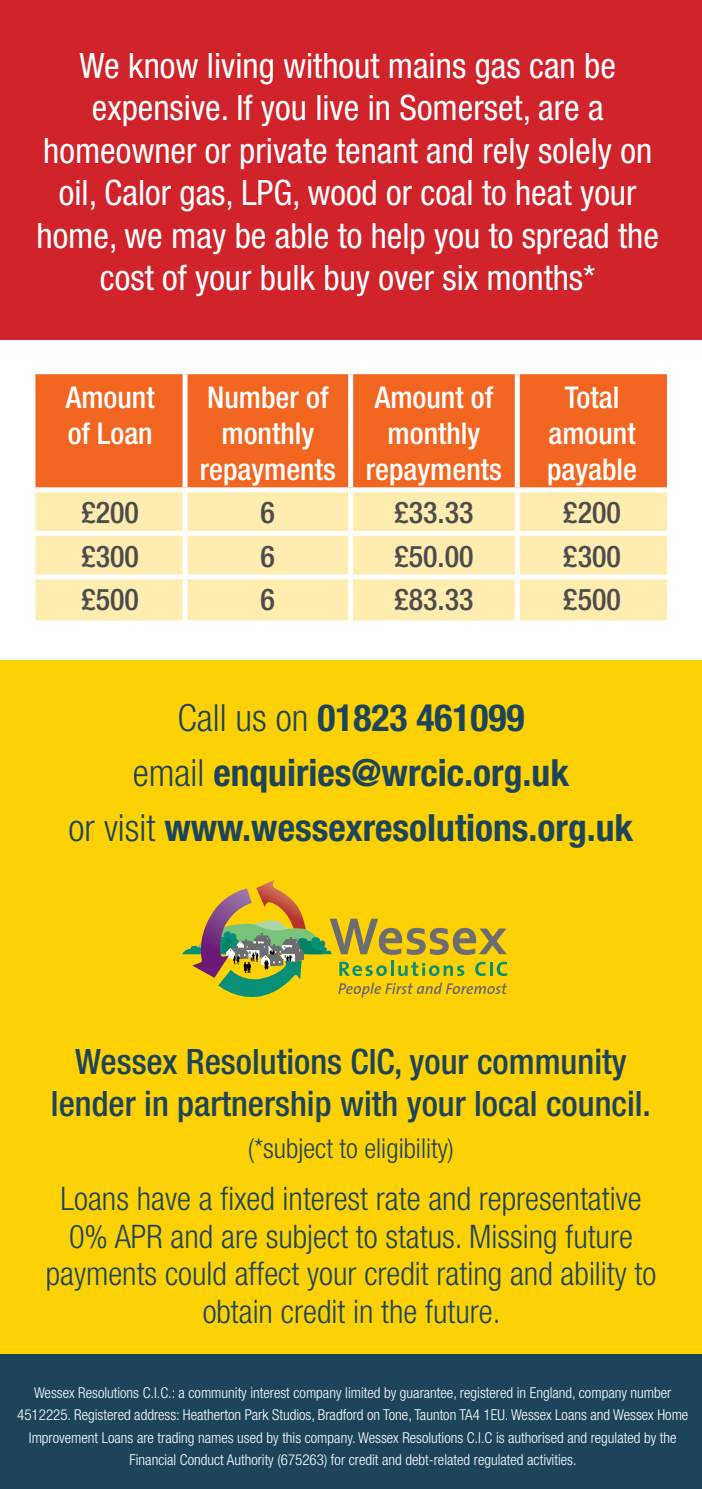
<style>
.page{position:relative;width:702px;height:1489px;background:#fff}
.page>*{position:absolute;margin:0;border:0;box-sizing:border-box;transform-origin:0 0}
.t1{font:700 condensed 37.5px "Helvetica Neue";color:#1d455a}
.t2{font:condensed 35px/42.5px "Helvetica Neue";color:#fff;text-align:center}
.t3{font:500 condensed 35px "Helvetica Neue";color:#1d455a}
.t4{font:300 condensed 32.5px/37.5px "Helvetica Neue";color:#1d455a;text-align:center}
.t5{font:500 condensed 30px/36px "Helvetica Neue";color:#fff;text-align:center}
.t6{font:500 condensed 30px "Helvetica Neue";color:#4b4c4d}
.t7{font:300 condensed 27.5px "Helvetica Neue";color:#1d455a}
.t8{font:300 condensed 15px/22.5px "Helvetica Neue";color:#fff;text-align:center}
.s1{font-weight:300}
</style>
<div class="page">
<div style="left:0;top:1354px;width:702px;height:134px;background:#1d455a"></div>
<div style="left:0;top:0;width:702px;height:339px;background:#d1232a"></div>
<div style="left:0;top:660px;width:702px;height:694px;background:#fed105"></div>
<svg style="left:182px;top:880px;width:325px;height:117px"></svg>
<div style="left:35px;top:374px;width:632px;height:113px;background:#f36621"></div>
<div style="left:35px;top:492px;width:632px;height:128px;background:#ffecaf"></div>
<div style="left:182px;top:374px;width:5px;height:113px;background:#fff"></div>
<div style="left:348px;top:374px;width:5px;height:113px;background:#fff"></div>
<div style="left:514px;top:374px;width:5px;height:113px;background:#fff"></div>
<div style="left:182px;top:492px;width:5px;height:39px;background:#fff"></div>
<div style="left:348px;top:492px;width:5px;height:39px;background:#fff"></div>
<div style="left:514px;top:492px;width:5px;height:39px;background:#fff"></div>
<div style="left:182px;top:536px;width:5px;height:38px;background:#fff"></div>
<div style="left:348px;top:536px;width:5px;height:38px;background:#fff"></div>
<div style="left:514px;top:536px;width:5px;height:38px;background:#fff"></div>
<div style="left:182px;top:579px;width:5px;height:41px;background:#fff"></div>
<div style="left:348px;top:579px;width:5px;height:41px;background:#fff"></div>
<div style="left:514px;top:579px;width:5px;height:41px;background:#fff"></div>
<div style="left:35px;top:531px;width:150px;height:5px;background:#fff"></div>
<div style="left:185px;top:531px;width:165px;height:5px;background:#fff"></div>
<div style="left:350px;top:531px;width:167px;height:5px;background:#fff"></div>
<div style="left:517px;top:531px;width:150px;height:5px;background:#fff"></div>
<div style="left:35px;top:574px;width:150px;height:5px;background:#fff"></div>
<div style="left:185px;top:574px;width:165px;height:5px;background:#fff"></div>
<div style="left:350px;top:574px;width:167px;height:5px;background:#fff"></div>
<div style="left:517px;top:574px;width:150px;height:5px;background:#fff"></div>
<p class="t2" style="left:36px;top:44px;width:624px">We know living without mains gas can be expensive. If you live in Somerset, are a homeowner or private tenant and rely solely on oil, Calor gas, LPG, wood or coal to heat your home, we may be able to help you to spread the cost of your bulk buy over six months*</p>
<p class="t5" style="left:66px;top:379px;width:90px;text-align:left">Amount of Loan</p>
<p class="t5" style="left:200px;top:379px;width:137px">Number of monthly repayments</p>
<p class="t5" style="left:375px;top:379px;width:120px">Amount of monthly</p>
<p class="t5" style="left:366px;top:451px;width:137px">repayments</p>
<p class="t5" style="left:547px;top:379px;width:91px">Total amount payable</p>
<p class="t6" style="left:81px;top:495px;width:59px">£200</p>
<p class="t6" style="left:260px;top:495px;width:16px">6</p>
<p class="t6" style="left:394px;top:495px;width:81px">£33.33</p>
<p class="t6" style="left:563px;top:495px;width:59px">£200</p>
<p class="t6" style="left:81px;top:538px;width:59px">£300</p>
<p class="t6" style="left:260px;top:538px;width:16px">6</p>
<p class="t6" style="left:394px;top:538px;width:81px">£50.00</p>
<p class="t6" style="left:563px;top:538px;width:59px">£300</p>
<p class="t6" style="left:81px;top:582px;width:59px">£500</p>
<p class="t6" style="left:260px;top:582px;width:16px">6</p>
<p class="t6" style="left:394px;top:582px;width:81px">£83.33</p>
<p class="t6" style="left:563px;top:582px;width:59px">£500</p>
<p class="t1" style="left:177px;top:695px;width:349px"><span class="s1">Call us on</span> 01823 461099</p>
<p class="t1" style="left:133px;top:750px;width:437px"><span class="s1">email</span> enquiries@wrcic.org.uk</p>
<p class="t1" style="left:69px;top:805px;width:566px"><span class="s1">or visit</span> www.wessexresolutions.org.uk</p>
<p class="t3" style="left:75px;top:1040px;width:553px">Wessex Resolutions CIC, your community</p>
<p class="t3" style="left:51px;top:1082px;width:601px">lender in partnership with your local council.</p>
<p class="t7" style="left:248px;top:1132px;width:208px">(*subject to eligibility)</p>
<p class="t4" style="left:46px;top:1179px;width:612px">Loans have a fixed interest rate and representative 0% APR and are subject to status. Missing future payments could affect your credit rating and ability to obtain credit in the future.</p>
<p class="t8" style="left:17px;top:1380px;width:672px">Wessex Resolutions C.I.C.: a community interest company limited by guarantee, registered in England, company number 4512225. Registered address: Heatherton Park Studios, Bradford on Tone, Taunton TA4 1EU. Wessex Loans and Wessex Home Improvement Loans are trading names used by this company. Wessex Resolutions C.I.C is authorised and regulated by the Financial Conduct Authority (675263) for credit and debt-related regulated activities.</p>
</div>
